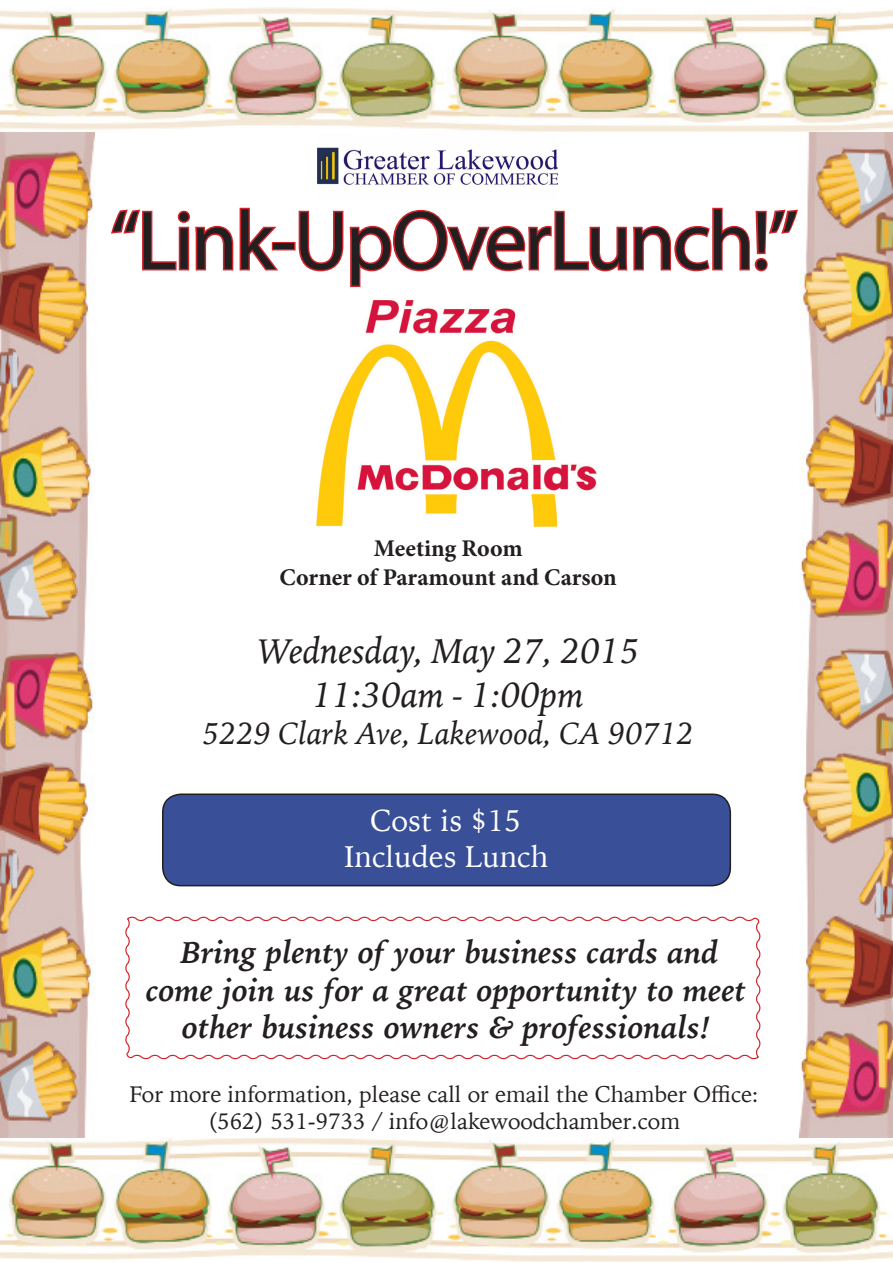
<style>
.page{position:relative;width:893px;height:1263px;background:#fff}
.page>*{position:absolute;margin:0;border:0;box-sizing:border-box;transform-origin:0 0}
.t1{font:84px "Myriad Pro";letter-spacing:-.03em;color:#231f20}
.t2{font:italic 36px "Iowan Old Style";color:#231f20}
.t3{font:italic 700 31.5px/37.8px "Iowan Old Style";color:#231f20;text-align:center}
.t4{font:italic 31.5px "Iowan Old Style";color:#231f20}
.t5{font:30px "Iowan Old Style";color:#fff}
.t6{font:700 24px "Minion Pro";letter-spacing:-.005em;color:#231f20}
.t7{font:22.5px "Iowan Old Style";color:#231f20}
</style>
<div class="page">
<svg style="left:111px;top:207px;width:170px;height:64px"></svg>
<div style="left:272px;top:242px;width:24px;height:8px;border:3px solid #d1232a"></div>
<svg style="left:298px;top:207px;width:500px;height:81px"></svg>
<div style="left:163px;top:794px;width:567px;height:92px;background:#394f97;border-radius:18px"></div>
<div style="left:162px;top:793px;width:569px;height:93px;border:2px solid #231f20;border-radius:18px"></div>
<img style="left:318px;top:147px;width:239px;height:39px">
<img style="left:0;top:7px;width:893px;height:125px">
<img style="left:0;top:1138px;width:893px;height:124px">
<img style="left:0;top:132px;width:94px;height:1005px">
<img style="left:799px;top:132px;width:94px;height:1005px">
<svg style="left:125px;top:916px;width:636px;height:144px"></svg>
<img style="left:316px;top:301px;width:281px;height:225px">
<p class="t1" style="left:110px;top:189px;width:690px">“Link-Up Over Lunch!”</p>
<p class="t6" style="left:374px;top:531px;width:150px">Meeting Room</p>
<p class="t6" style="left:280px;top:560px;width:339px">Corner of Paramount and Carson</p>
<p class="t2" style="left:257px;top:620px;width:384px">Wednesday, May 27, 2015</p>
<p class="t2" style="left:312px;top:663px;width:273px">11:30am - 1:00pm</p>
<p class="t4" style="left:202px;top:706px;width:493px">5229 Clark Ave, Lakewood, CA 90712</p>
<p class="t5" style="left:370px;top:793px;width:152px">Cost is $15</p>
<p class="t5" style="left:344px;top:829px;width:205px">Includes Lunch</p>
<p class="t3" style="left:146px;top:931px;width:602px">Bring plenty of your business cards and come join us for a great opportunity to meet other business owners &amp; professionals!</p>
<p class="t7" style="left:130px;top:1074px;width:630px">For more information, please call or email the Chamber Office:</p>
<p class="t7" style="left:208px;top:1101px;width:474px">(562) 531-9733 / info@lakewoodchamber.com</p>
</div>
